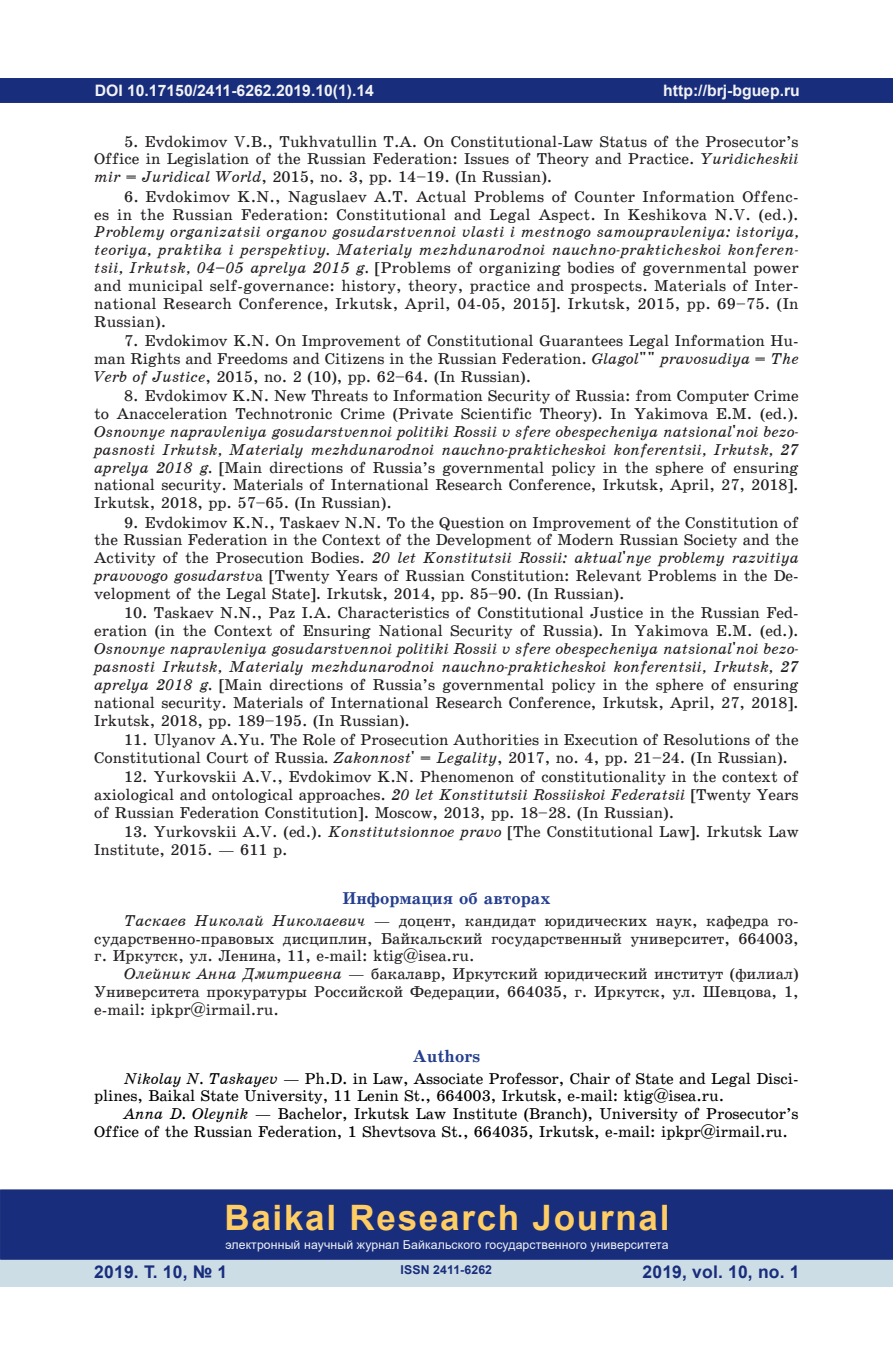
<style>
.page{position:relative;width:893px;height:1360px;background:#fff}
.page>*{position:absolute;margin:0;border:0;box-sizing:border-box;transform-origin:0 0}
.t1{font:700 35px "Arial";letter-spacing:.05em;color:#fecd64}
.t2{font:700 17.5px "Arial";letter-spacing:.01em;color:#182d7c}
.t3{font:17.15px "School Book C Bold";color:#253f8e}
.t4{font:15.75px/17.8px "School Book C";color:#231f20;text-align:justify}
.t5{font:15.75px/17.8px "School Book C Italic";color:#231f20}
.t6{font:15.75px/17.8px "School Book C";letter-spacing:-.005em;color:#000}
.t7{font:700 15.75px "Arial";color:#f2f3f4}
.t8{font:12.25px "Arial";letter-spacing:.01em;color:#f2f3f4}
.t9{font:700 12.25px "Arial";letter-spacing:.01em;color:#182d7c}
.s1{font-family:"School Book C Italic"}
.s2{font-family:"School Book C"}
</style>
<div class="page">
<div style="left:0;top:78px;width:893px;height:25px;background:#182d7c"></div>
<div style="left:0;top:1258px;width:893px;height:28px;background:#cddde6"></div>
<div style="left:0;top:1189px;width:893px;height:70px;background:#182d7c;border:2px solid #182d7c"></div>
<p class="t7" style="left:95px;top:79px;width:281px">DOI 10.17150/2411-6262.2019.10(1).14</p>
<p class="t4" style="left:94px;top:132px;width:706px;text-indent:30px">5. Evdokimov V.B., Tukhvatullin T.A. On Constitutional-Law Status of the Prosecutor’s Office in Legislation of the Russian Federation: Issues of Theory and Practice. <span class="s1">Yuridicheskii mir = Juridical World</span>, 2015, no. 3, pp. 14–19. (In Russian).</p>
<p class="t4" style="left:94px;top:187px;width:706px;text-align:right">6. Evdokimov K.N., Naguslaev A.T. Actual Problems of Counter Information Offenc-<br>es in the Russian Federation: Constitutional and Legal Aspect. In Keshikova N.V. (ed.).</p>
<p class="t5" style="left:94px;top:223px;width:706px">Problemy organizatsii organov gosudarstvennoi vlasti i mestnogo samoupravleniya: istoriya, teoriya, praktika i perspektivy. Materialy mezhdunarodnoi nauchno-prakticheskoi konferen-</p>
<p class="t4" style="left:94px;top:259px;width:706px"><span class="s1">tsii, Irkutsk, 04–05 aprelya 2015 g.</span> [Problems of organizing bodies of governmental power and municipal self-governance: history, theory, practice and prospects. Materials of Inter&shy;national Research Conference, Irkutsk, April, 04-05, 2015]. Irkutsk, 2015, pp. 69–75. (In Russian).</p>
<p class="t4" style="left:94px;top:332px;width:706px;text-indent:30px">7. Evdokimov K.N. On Improvement of Constitutional Guarantees Legal Information Hu&shy;man Rights and Freedoms and Citizens in the Russian Federation. <span class="s1">Glagol"" pravosudiya = The Verb of Justice</span>, 2015, no. 2 (10), pp. 62–64. (In Russian).</p>
<p class="t4" style="left:94px;top:387px;width:706px;text-align:right">8. Evdokimov K.N. New Threats to Information Security of Russia: from Computer Crime<br>to Anacceleration Technotronic Crime (Private Scientific Theory). In Yakimova E.M. (ed.).</p>
<p class="t5" style="left:94px;top:422px;width:706px">Osnovnye napravleniya gosudarstvennoi politiki Rossii v sfere obespecheniya natsional'noi bezo&shy;pasnosti Irkutsk, Materialy mezhdunarodnoi nauchno-prakticheskoi konferentsii, Irkutsk, 27</p>
<p class="t4" style="left:94px;top:458px;width:706px"><span class="s1">aprelya 2018 g.</span> [Main directions of Russia’s governmental policy in the sphere of ensuring national security. Materials of International Research Conference, Irkutsk, April, 27, 2018].<br>Irkutsk, 2018, pp. 57–65. (In Russian).</p>
<p class="t4" style="left:94px;top:513px;width:706px;text-align:right">9. Evdokimov K.N., Taskaev N.N. To the Question on Improvement of the Constitution of<br>the Russian Federation in the Context of the Development of Modern Russian Society and the</p>
<p class="t5" style="left:94px;top:549px;width:706px"><span class="s2">Activity of the Prosecution Bodies.</span> 20 let Konstitutsii Rossii: aktual'nye problemy razvitiya</p>
<p class="t4" style="left:94px;top:567px;width:706px"><span class="s1">pravovogo gosudarstv</span>a [Twenty Years of Russian Constitution: Relevant Problems in the De&shy;velopment of the Legal State]. Irkutsk, 2014, pp. 85–90. (In Russian).</p>
<p class="t4" style="left:94px;top:604px;width:706px;text-align:right">10. Taskaev N.N., Paz I.A. Characteristics of Constitutional Justice in the Russian Fed&shy;eration (in the Context of Ensuring National Security of Russia). In Yakimova E.M. (ed.).</p>
<p class="t5" style="left:94px;top:640px;width:706px">Osnovnye napravleniya gosudarstvennoi politiki Rossii v sfere obespecheniya natsional'noi bezo&shy;pasnosti Irkutsk, Materialy mezhdunarodnoi nauchno-prakticheskoi konferentsii, Irkutsk, 27</p>
<p class="t4" style="left:94px;top:675px;width:706px"><span class="s1">aprelya 2018 g.</span> [Main directions of Russia’s governmental policy in the sphere of ensuring national security. Materials of International Research Conference, Irkutsk, April, 27, 2018].<br>Irkutsk, 2018, pp. 189–195. (In Russian).</p>
<p class="t4" style="left:94px;top:730px;width:706px;text-indent:30px">11. Ulyanov A.Yu. The Role of Prosecution Authorities in Execution of Resolutions of the<br>Constitutional Court of Russia<span class="s1">. Zakonnost' = Legality</span>, 2017, no. 4, pp. 21–24. (In Russian).</p>
<p class="t4" style="left:94px;top:768px;width:706px;text-indent:30px">12. Yurkovskii A.V., Evdokimov K.N. Phenomenon of constitutionality in the context of axiological and ontological approaches. <span class="s1">20 let Konstitutsii Rossiiskoi Federatsii</span> [Twenty Years of Russian Federation Constitution]. Moscow, 2013, pp. 18–28. (In Russian).</p>
<p class="t4" style="left:94px;top:823px;width:706px;text-indent:30px">13. Yurkovskii A.V. (ed.). <span class="s1">Konstitutsionnoe pravo</span> [The Constitutional Law]. Irkutsk Law<br>Institute, 2015. — 611 p.</p>
<p class="t3" style="left:342px;top:888px;width:210px">Информация об авторах</p>
<p class="t4" style="left:94px;top:911px;width:706px;text-indent:30px"><span class="s1">Таскаев Николай Николаевич</span> — доцент, кандидат юридических наук, кафедра го&shy;сударственно-правовых дисциплин, Байкальский государственный университет, 664003, г. Иркутск, ул. Ленина, 11, e-mail: ktig@isea.ru.</p>
<p class="t4" style="left:94px;top:965px;width:706px;text-indent:30px"><span class="s1">Олейник Анна Дмитриевна</span> — бакалавр, Иркутский юридический институт (филиал)<br>Университета прокуратуры Российской Федерации, 664035, г. Иркутск, ул. Шевцова, 1, e-mail: ipkpr@irmail.ru.</p>
<p class="t3" style="left:413px;top:1046px;width:69px">Authors</p>
<p class="t6" style="left:94px;top:1069px;width:706px;text-indent:30px"><span class="s1">Nikolay N. Taskayev</span> — Ph.D. in Law, Associate Professor, Chair of State and Legal Disci&shy;plines, Baikal State University, 11 Lenin St., 664003, Irkutsk, e-mail: ktig@isea.ru.</p>
<p class="t6" style="left:94px;top:1105px;width:706px;text-indent:30px"><span class="s1">Anna D. Oleynik</span> — Bachelor, Irkutsk Law Institute (Branch), University of Prosecutor’s<br>Office of the Russian Federation, 1 Shevtsova St., 664035, Irkutsk, e-mail: ipkpr@irmail.ru.</p>
<p class="t7" style="left:663px;top:79px;width:138px">http://brj-bguep.ru</p>
<p class="t7" style="left:357px;top:79px;width:10px">5</p>
<h1 class="t1" style="left:224px;top:1192px;width:447px">Baikal Research Journal</h1>
<p class="t8" style="left:225px;top:1236px;width:445px">электронный научный журнал Байкальского государственного университета</p>
<p class="t2" style="left:94px;top:1259px;width:135px">2019. Т. 10, № 1</p>
<p class="t9" style="left:401px;top:1261px;width:93px">ISSN 2411-6262</p>
<p class="t2" style="left:643px;top:1259px;width:159px">2019, vol. 10, no. 1</p>
</div>
